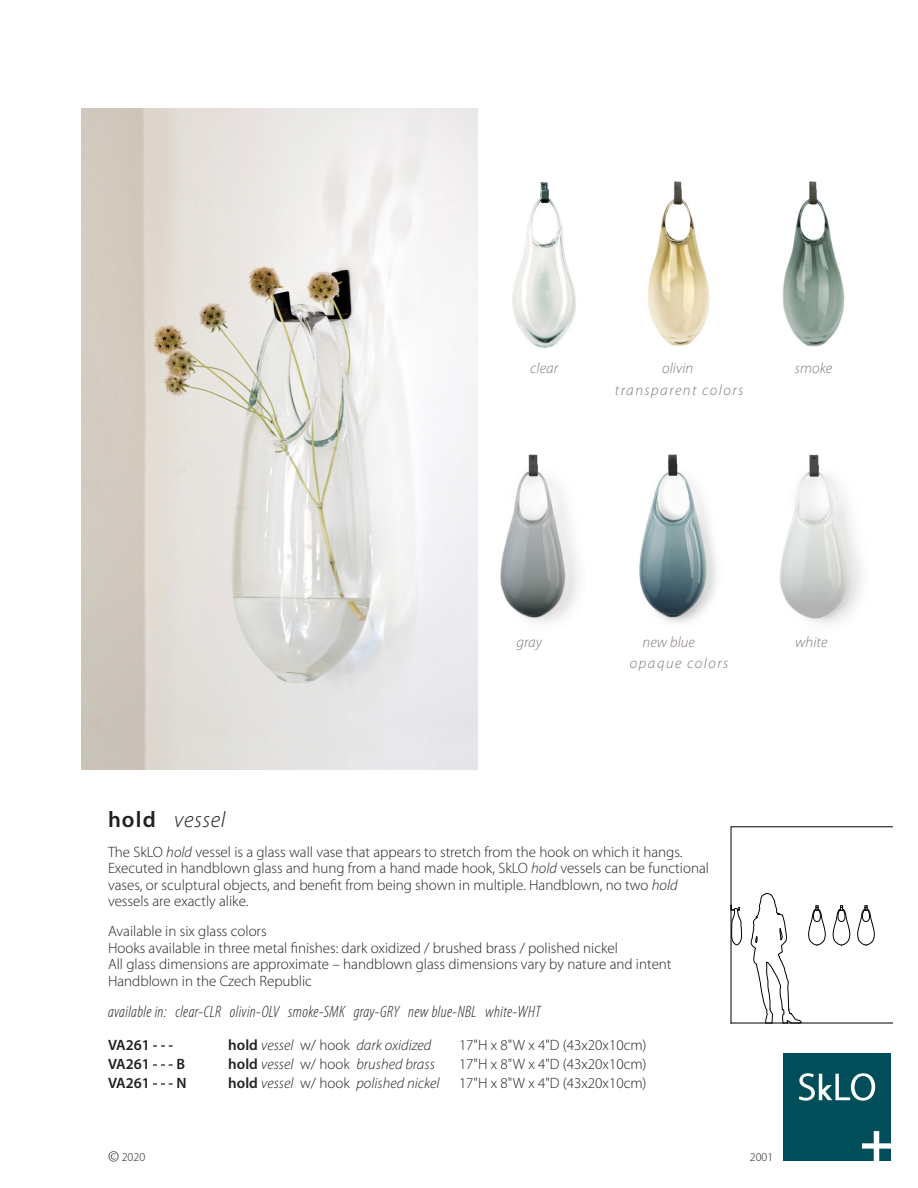
<style>
.page{position:relative;width:918px;height:1188px;background:#fff}
.page>*{position:absolute;margin:0;border:0;box-sizing:border-box;transform-origin:0 0}
.t1{font:italic 300 22.5px "Myriad Pro";letter-spacing:.025em;color:#231f20}
.Available_in{font:italic 300 condensed 16.5px "Myriad Pro";letter-spacing:.02em;color:#231f20}
.Description{font:300 15px/16.5px "Myriad Pro";color:#231f20}
.t2{font:italic 300 15px "Myriad Pro";color:#231f20}
.t3{font:italic 300 15px "Myriad Pro";letter-spacing:.045em;color:#7f7673}
.t4{font:italic 300 15px "Myriad Pro";letter-spacing:.1em;color:#7f7673}
.t5{font:600 15px "Myriad Pro";color:#231f20}
.t6{font:300 12px "Myriad Pro";color:#231f20}
.s1{font-weight:600;font-style:normal}
.s2{font-style:italic}
.s3{font-style:normal}
.s4{font-size:16.5px}
</style>
<div class="page">
<svg style="left:783px;top:1053px;width:108px;height:108px;background:#155c66"></svg>
<img style="left:81px;top:108px;width:396px;height:662px">
<img style="left:512px;top:182px;width:64px;height:167px">
<img style="left:648px;top:181px;width:62px;height:165px">
<img style="left:782px;top:181px;width:63px;height:166px">
<svg style="left:731px;top:826px;width:161px;height:198px"></svg>
<img style="left:779px;top:454px;width:82px;height:169px">
<img style="left:500px;top:454px;width:79px;height:169px">
<img style="left:639px;top:454px;width:78px;height:169px">
<p class="t3" style="left:530px;top:359px;width:29px">clear</p>
<p class="t3" style="left:662px;top:359px;width:33px">olivin</p>
<p class="t3" style="left:795px;top:359px;width:39px">smoke</p>
<p class="t4" style="left:615px;top:381px;width:130px">transparent colors</p>
<p class="t3" style="left:517px;top:633px;width:27px">gray</p>
<p class="t3" style="left:643px;top:633px;width:54px">new blue</p>
<p class="t3" style="left:795px;top:633px;width:34px">white</p>
<p class="t4" style="left:630px;top:654px;width:100px">opaque colors</p>
<p class="t1" style="left:108px;top:806px;width:119px"><span class="s1">hold</span> vessel</p>
<p class="Description" style="left:108px;top:843px;width:603px">The SkLO <span class="s2">hold</span> vessel is a glass wall vase that appears to stretch from the hook on which it hangs.<br>Executed in handblown glass and hung from a hand made hook, SkLO <span class="s2">hold</span> vessels can be functional vases, or sculptural objects, and benefit from being shown in multiple. Handblown, no two <span class="s2">hold </span>vessels are exactly alike.</p>
<p class="Description" style="left:108px;top:923px;width:565px">Available in six glass colors<br>Hooks available in three metal finishes: dark oxidized / brushed brass / polished nickel<br>All glass dimensions are approximate – handblown glass dimensions vary by nature and intent Handblown in the Czech Republic</p>
<p class="Available_in" style="left:108px;top:1002px;width:434px">available in: clear-CLR olivin-OLV smoke-SMK gray-GRY new blue-NBL white-WHT</p>
<p class="t5" style="left:108px;top:1035px;width:67px">VA261 - - -</p>
<p class="t2" style="left:228px;top:1036px;width:205px"><span class="s1">hold</span> vessel <span class="s3">w/ hook</span> dark oxidized</p>
<p class="Description" style="left:459px;top:1036px;width:189px">17"H x 8"W x 4"D (43x20x10cm)</p>
<p class="t5" style="left:108px;top:1054px;width:79px">VA261 - - - B</p>
<p class="t2" style="left:228px;top:1055px;width:208px"><span class="s1">hold</span> vessel <span class="s3">w/ hook</span> brushed brass</p>
<p class="Description" style="left:459px;top:1055px;width:189px">17"H x 8"W x 4"D (43x20x10cm)</p>
<p class="t5" style="left:108px;top:1073px;width:80px">VA261 - - - N</p>
<p class="t2" style="left:228px;top:1074px;width:213px"><span class="s1">hold</span> vessel <span class="s3">w/ hook</span> polished nickel</p>
<p class="Description" style="left:459px;top:1074px;width:189px">17"H x 8"W x 4"D (43x20x10cm)</p>
<p class="t6" style="left:108px;top:1150px;width:39px"><span class="s4">©</span> 2020</p>
<p class="t6" style="left:750px;top:1150px;width:25px">2001</p>
</div>
